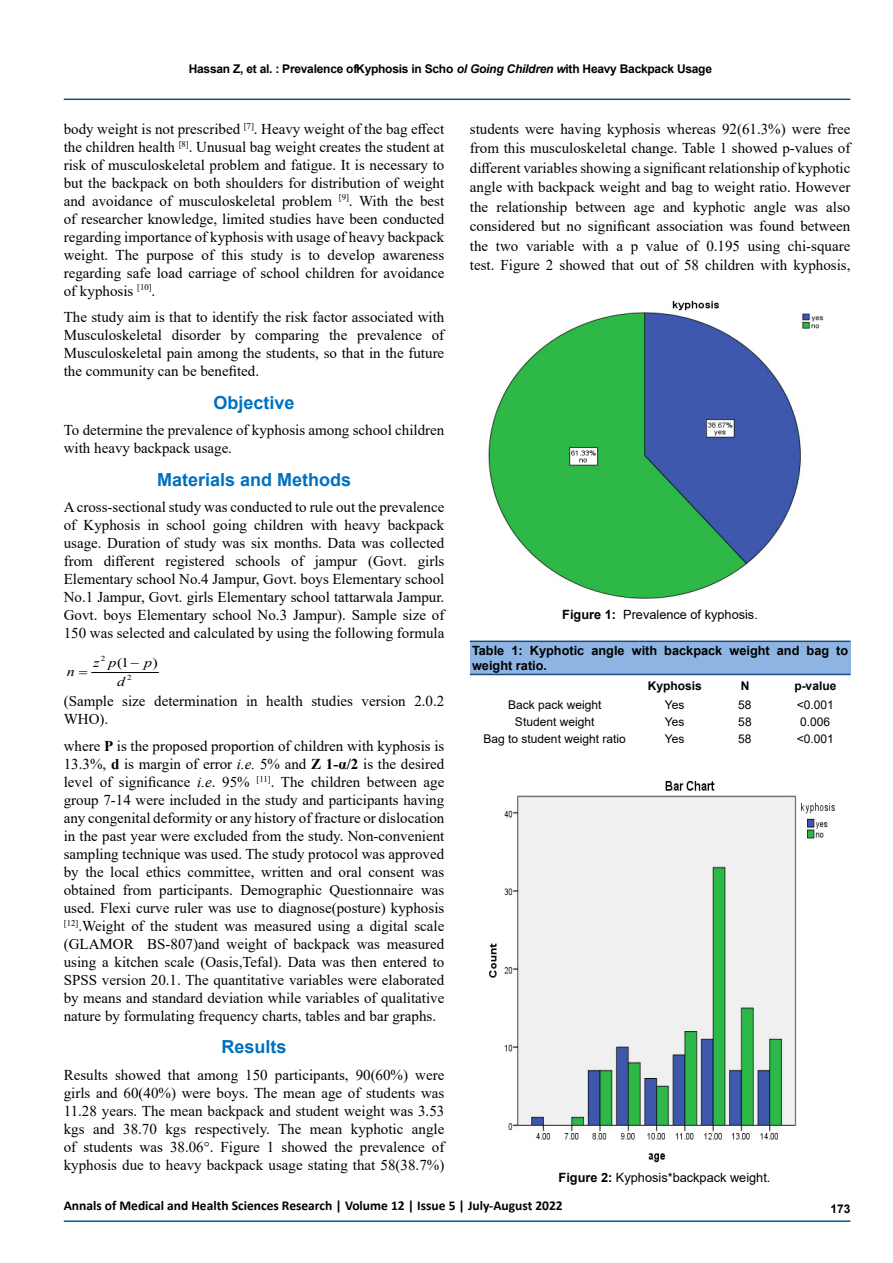
<style>
.page{position:relative;width:893px;height:1263px;background:#fff}
.page>*{position:absolute;margin:0;border:0;box-sizing:border-box;transform-origin:0 0}
.t1{font:700 18px "Arial";color:#0070c0}
.t2{font:15px/18px "Times New Roman";color:#000;text-align:justify}
.t3{font:700 13.5px "Calibri";color:#000}
.t4{font:italic 13.2px "Times New Roman";color:#000;scale:1.21 1}
.t5{font:12.75px "Arial";color:#000}
.t6{font:700 12.75px/15.3px "Arial";color:#000}
.t7{font:700 12px "Arial";letter-spacing:-.02em;color:#000}
.t8{font:12px "Arial";color:#000}
.t9{font:700 12px "Arial";color:#000}
.t10{font:7.65px "Times New Roman";color:#000;scale:1.21 1}
.s1{font-style:italic}
.s2{font-style:normal}
.s3{font-weight:700}
</style>
<div class="page">
<hr style="left:64px;top:1220px;width:786px;height:2px;background:#005a96">
<hr style="left:64px;top:99px;width:786px;height:1px;background:#005a96">
<hr style="left:92px;top:672px;width:66px;height:1px;background:#000">
<img style="left:488px;top:300px;width:336px;height:299px">
<img style="left:489px;top:780px;width:346px;height:383px">
<div style="left:470px;top:641px;width:380px;height:33px;background:#8db4e2"></div>
<hr style="left:470px;top:641px;width:169px;height:1px;background:#1f497d">
<hr style="left:639px;top:641px;width:71px;height:1px;background:#1f497d">
<hr style="left:710px;top:641px;width:70px;height:1px;background:#1f497d">
<hr style="left:780px;top:641px;width:70px;height:1px;background:#1f497d">
<hr style="left:470px;top:674px;width:169px;height:1px;background:#1f497d">
<hr style="left:639px;top:674px;width:71px;height:1px;background:#1f497d">
<hr style="left:710px;top:674px;width:70px;height:1px;background:#1f497d">
<hr style="left:780px;top:674px;width:70px;height:1px;background:#1f497d">
<p class="t7" style="left:189px;top:61px;width:525px">Hassan Z, et al. : Prevalence ofKyphosis in Scho <span class="s1">ol Going Children w</span>ith Heavy Backpack Usage</p>
<p class="t2" style="left:64px;top:119px;width:382px">body weight is not prescribed <sup>[7]</sup>. Heavy weight of the bag effect the children health <sup>[8]</sup>. Unusual bag weight creates the student at risk of musculoskeletal problem and fatigue. It is necessary to but the backpack on both shoulders for distribution of weight and avoidance of musculoskeletal problem <sup>[9]</sup>. With the best of researcher knowledge, limited studies have been conducted regarding importance of kyphosis with usage of heavy backpack weight. The purpose of this study is to develop awareness regarding safe load carriage of school children for avoidance of kyphosis <sup>[10]</sup>.</p>
<p class="t2" style="left:64px;top:308px;width:382px">The study aim is that to identify the risk factor associated with Musculoskeletal disorder by comparing the prevalence of Musculoskeletal pain among the students, so that in the future the community can be benefited.</p>
<p class="t1" style="left:213px;top:390px;width:83px">Objective</p>
<p class="t2" style="left:64px;top:421px;width:382px">To determine the prevalence of kyphosis among school children with heavy backpack usage.</p>
<p class="t1" style="left:157px;top:467px;width:196px">Materials and Methods</p>
<p class="t2" style="left:64px;top:498px;width:382px">A cross-sectional study was conducted to rule out the prevalence of Kyphosis in school going children with heavy backpack usage. Duration of study was six months. Data was collected from different registered schools of jampur (Govt. girls Elementary school No.4 Jampur, Govt. boys Elementary school No.1 Jampur, Govt. girls Elementary school tattarwala Jampur.<br>Govt. boys Elementary school No.3 Jampur). Sample size of 150 was selected and calculated by using the following formula</p>
<p class="t10" style="left:101px;top:653px;width:5px">2</p>
<p class="t10" style="left:127px;top:672px;width:5px">2</p>
<p class="t4" style="left:94px;top:654px;width:55px">z p<span class="s2">(1</span>− p<span class="s2">)</span></p>
<p class="t4" style="left:67px;top:662px;width:8px">n</p>
<p class="t4" style="left:117px;top:673px;width:8px">d</p>
<p class="t2" style="left:64px;top:692px;width:382px">(Sample size determination in health studies version 2.0.2<br>WHO).</p>
<p class="t2" style="left:64px;top:736px;width:382px">where <span class="s3">P</span> is the proposed proportion of children with kyphosis is 13.3%, <span class="s3">d</span> is margin of error <span class="s1">i.e.</span> 5% and <span class="s3">Z 1-α/2</span> is the desired level of significance <span class="s1">i.e</span>. 95% <sup>[11]</sup>. The children between age group 7-14 were included in the study and participants having any congenital deformity or any history of fracture or dislocation in the past year were excluded from the study. Non-convenient sampling technique was used. The study protocol was approved by the local ethics committee, written and oral consent was obtained from participants. Demographic Questionnaire was used. Flexi curve ruler was use to diagnose(posture) kyphosis <sup>[12]</sup>.Weight of the student was measured using a digital scale (GLAMOR BS-807)and weight of backpack was measured using a kitchen scale (Oasis,Tefal). Data was then entered to SPSS version 20.1. The quantitative variables were elaborated by means and standard deviation while variables of qualitative nature by formulating frequency charts, tables and bar graphs.</p>
<p class="t1" style="left:222px;top:1034px;width:67px">Results</p>
<p class="t2" style="left:64px;top:1065px;width:382px">Results showed that among 150 participants, 90(60%) were girls and 60(40%) were boys. The mean age of students was 11.28 years. The mean backpack and student weight was 3.53 kgs and 38.70 kgs respectively. The mean kyphotic angle of students was 38.06°. Figure 1 showed the prevalence of kyphosis due to heavy backpack usage stating that 58(38.7%)</p>
<p class="t2" style="left:470px;top:118px;width:382px;line-height:19.5px">students were having kyphosis whereas 92(61.3%) were free from this musculoskeletal change. Table 1 showed p-values of different variables showing a significant relationship of kyphotic angle with backpack weight and bag to weight ratio. However the relationship between age and kyphotic angle was also considered but no significant association was found between the two variable with a p value of 0.195 using chi-square test. Figure 2 showed that out of 58 children with kyphosis,</p>
<p class="t5" style="left:562px;top:606px;width:197px"><span class="s3">Figure 1:</span> Prevalence of kyphosis.</p>
<p class="t6" style="left:472px;top:643px;width:378px">Table 1: Kyphotic angle with backpack weight and bag to weight ratio.</p>
<p class="t9" style="left:648px;top:677px;width:56px">Kyphosis</p>
<p class="t7" style="left:741px;top:677px;width:10px">N</p>
<p class="t7" style="left:794px;top:677px;width:44px">p-value</p>
<p class="t8" style="left:508px;top:696px;width:95px">Back pack weight</p>
<p class="t8" style="left:665px;top:696px;width:21px">Yes</p>
<p class="t8" style="left:738px;top:696px;width:15px">58</p>
<p class="t8" style="left:797px;top:696px;width:39px">&lt;0.001</p>
<p class="t8" style="left:515px;top:714px;width:81px">Student weight</p>
<p class="t8" style="left:665px;top:714px;width:21px">Yes</p>
<p class="t8" style="left:738px;top:714px;width:15px">58</p>
<p class="t8" style="left:800px;top:714px;width:32px">0.006</p>
<p class="t8" style="left:484px;top:731px;width:144px">Bag to student weight ratio</p>
<p class="t8" style="left:665px;top:731px;width:21px">Yes</p>
<p class="t8" style="left:738px;top:731px;width:15px">58</p>
<p class="t8" style="left:797px;top:731px;width:39px">&lt;0.001</p>
<p class="t5" style="left:559px;top:1169px;width:213px"><span class="s3">Figure 2:</span> Kyphosis*backpack weight.</p>
<p class="t3" style="left:64px;top:1196px;width:501px">Annals of Medical and Health Sciences Research | Volume 12 | Issue 5 | July-August 2022</p>
<p class="t7" style="left:830px;top:1201px;width:22px">173</p>
</div>
